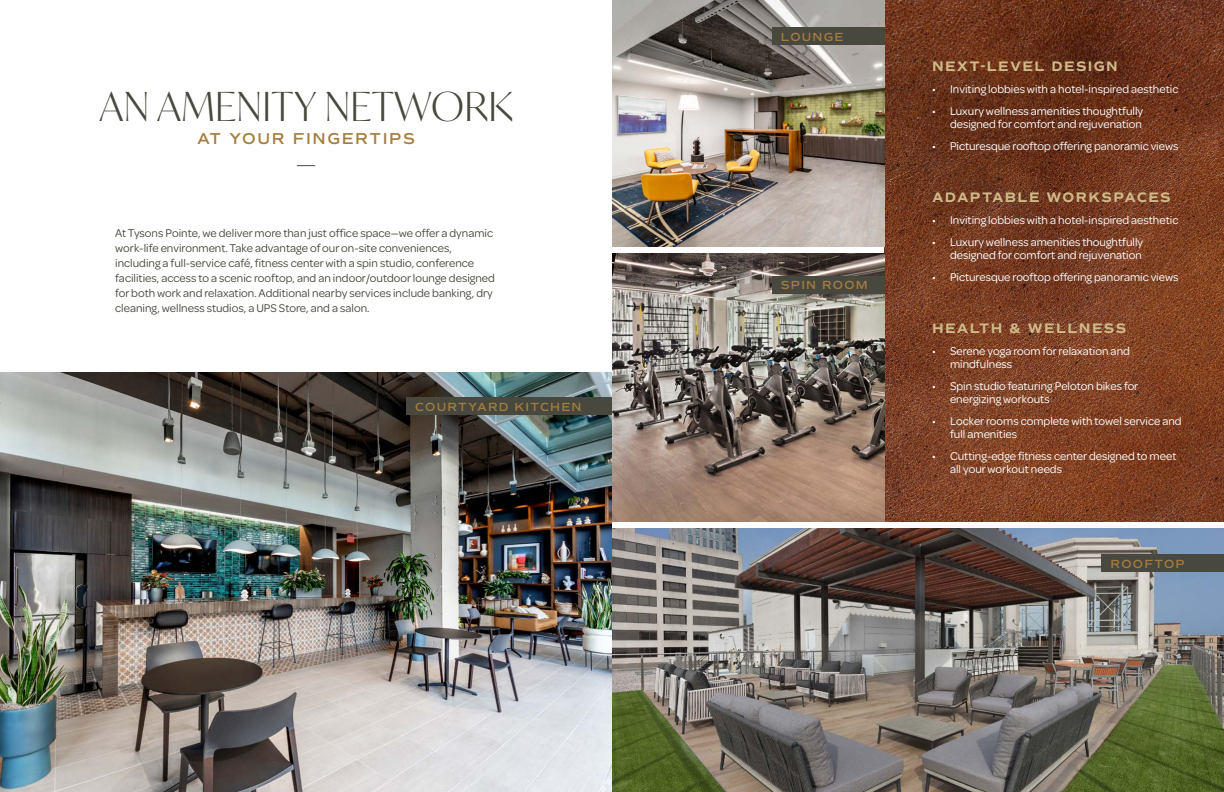
<style>
.page{position:relative;width:1224px;height:792px;background:#fff}
.page>*{position:absolute;margin:0;border:0;box-sizing:border-box;transform-origin:0 0}
.t1{font:300 40px "Ivy Mode";letter-spacing:.01em;color:#48483f}
.t2{font:600 16px "Commuters Sans";letter-spacing:.1em;color:#a47c3e}
.t3{font:700 14px "Commuters Sans";letter-spacing:.1em;color:#d0ba88}
.t4{font:12px/13px "Omnes";color:#fff}
.t5{font:12px/15px "Omnes";color:#48483f}
.t6{font:600 12px "Commuters Sans";letter-spacing:.1em;color:#a47c3e}
</style>
<div class="page">
<img style="left:884px;top:0;width:340px;height:521px">
<svg style="left:297px;top:165px;width:18px;height:1px"></svg>
<img style="left:0;top:372px;width:612px;height:420px">
<img style="left:612px;top:0;width:272px;height:246px">
<img style="left:612px;top:528px;width:612px;height:264px">
<div style="left:406px;top:397px;width:206px;height:18px;background:#48483f"></div>
<img style="left:612px;top:254px;width:272px;height:267px">
<div style="left:772px;top:276px;width:112px;height:17px;background:#48483f"></div>
<div style="left:772px;top:27px;width:112px;height:18px;background:#48483f"></div>
<div style="left:1102px;top:554px;width:122px;height:18px;background:#48483f"></div>
<h1 class="t1" style="left:99px;top:80px;width:415px">AN AMENITY NETWORK</h1>
<h2 class="t2" style="left:197px;top:129px;width:219px">AT YOUR FINGERTIPS</h2>
<p class="t5" style="left:115px;top:225px;width:381px">At Tysons Pointe, we deliver more than just office space—we offer a dynamic work-life environment. Take advantage of our on-site conveniences, including a full-service café, fitness center with a spin studio, conference facilities, access to a scenic rooftop, and an indoor/outdoor lounge designed for both work and relaxation. Additional nearby services include banking, dry cleaning, wellness studios, a UPS Store, and a salon.</p>
<p class="t6" style="left:415px;top:399px;width:168px">COURTYARD KITCHEN</p>
<p class="t6" style="left:781px;top:29px;width:64px">LOUNGE</p>
<p class="t6" style="left:781px;top:278px;width:88px">SPIN ROOM</p>
<p class="t3" style="left:932px;top:58px;width:187px">NEXT-LEVEL DESIGN</p>
<p class="t4" style="left:932px;top:82px;width:248px">• Inviting lobbies with a hotel-inspired aesthetic</p>
<p class="t4" style="left:932px;top:104px;width:213px;text-align:right">• Luxury wellness amenities thoughtfully designed for comfort and rejuvenation</p>
<p class="t4" style="left:932px;top:139px;width:248px">• Picturesque rooftop offering panoramic views</p>
<p class="t3" style="left:932px;top:189px;width:240px">ADAPTABLE WORKSPACES</p>
<p class="t4" style="left:932px;top:213px;width:248px">• Inviting lobbies with a hotel-inspired aesthetic</p>
<p class="t4" style="left:932px;top:235px;width:213px;text-align:right">• Luxury wellness amenities thoughtfully designed for comfort and rejuvenation</p>
<p class="t4" style="left:932px;top:270px;width:248px">• Picturesque rooftop offering panoramic views</p>
<p class="t3" style="left:932px;top:320px;width:196px">HEALTH &amp; WELLNESS</p>
<p class="t4" style="left:950px;top:344px;width:181px;text-indent:-18px">• Serene yoga room for relaxation and mindfulness</p>
<p class="t4" style="left:950px;top:379px;width:190px;text-indent:-18px">• Spin studio featuring Peloton bikes for energizing workouts</p>
<p class="t4" style="left:950px;top:414px;width:233px;text-indent:-18px">• Locker rooms complete with towel service and full amenities</p>
<p class="t4" style="left:950px;top:449px;width:228px;text-indent:-18px">• Cutting-edge fitness center designed to meet all your workout needs</p>
<p class="t6" style="left:1111px;top:556px;width:76px">ROOFTOP</p>
</div>
